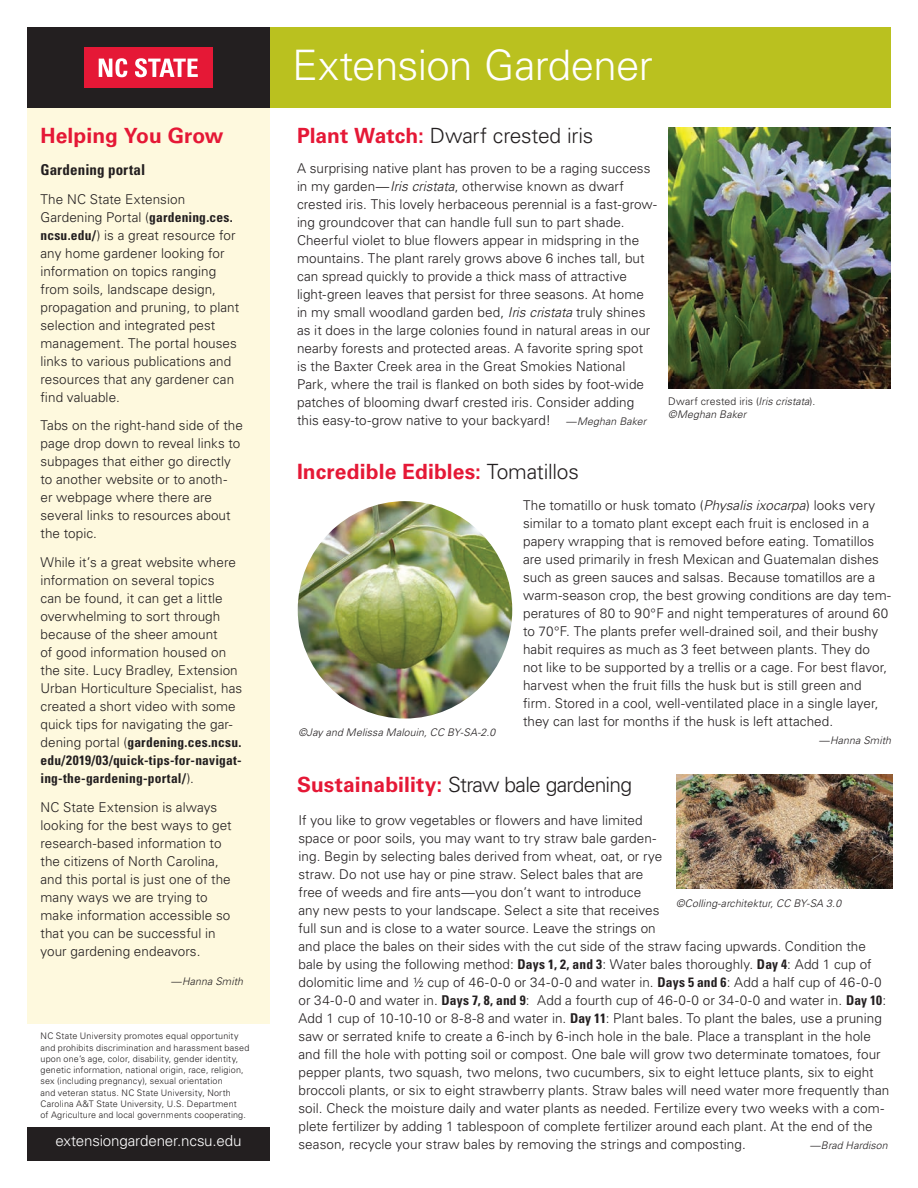
<style>
.page{position:relative;width:918px;height:1188px;background:#fff}
.page>*{position:absolute;margin:0;border:0;box-sizing:border-box;transform-origin:0 0}
.t1{font:300 42px "Univers LT Std";letter-spacing:-.015em;color:#fff}
.t2{font:300 21px "Univers LT Std";letter-spacing:-.025em;color:#231f20}
.t3{font:700 21px "Univers LT Std";letter-spacing:.005em;color:#e51836}
.t4{font:300 15.15px "Univers LT Std";letter-spacing:-.01em;color:#fff}
._2015_Body_Text{font:700 condensed 15px "Univers LT Std";letter-spacing:.01em;color:#231f20}
._2015_Body_Text-2{font:300 13.5px/18px "Univers LT Std";letter-spacing:.005em;color:#231f20}
._2015_Byline{font:italic 300 10.5px/12.6px "Univers LT Std";letter-spacing:.01em;color:#231f20}
._2015_Body_Text-3{font:italic 300 10.5px "Univers LT Std";letter-spacing:.01em;color:#231f20}
._2015_Body_Text-4{font:300 9px/11.2px "Univers LT Std";letter-spacing:.02em;color:#231f20}
.s1{font-weight:700;font-stretch:condensed}
.s2{font-weight:700;color:#e51836}
.s3{font-style:italic}
.s4{font-style:italic;font-size:10.5px}
.s5{font-style:normal}
.s6{font-weight:300;color:#231f20}
</style>
<div class="page">
<div style="left:27px;top:108px;width:243px;height:916px;background:#fef9de"></div>
<div style="left:27px;top:1127px;width:243px;height:34px;background:#231f20"></div>
<div style="left:270px;top:27px;width:621px;height:81px;background:#bac11f"></div>
<div style="left:27px;top:27px;width:243px;height:81px;background:#231f20"></div>
<div style="left:84px;top:48px;width:129px;height:40px;background:#e51836"></div>
<svg style="left:99px;top:58px;width:28px;height:19px"></svg>
<svg style="left:135px;top:58px;width:63px;height:19px"></svg>
<img style="left:668px;top:128px;width:223px;height:260px">
<img style="left:298px;top:501px;width:214px;height:218px">
<img style="left:676px;top:774px;width:216px;height:114px">
<p class="t3" style="left:40px;top:123px;width:185px">Helping You Grow</p>
<p class="_2015_Body_Text" style="left:40px;top:160px;width:106px">Gardening portal</p>
<p class="_2015_Body_Text-2" style="left:40px;top:190px;width:200px">The NC State Extension<br>Gardening Portal (<span class="s1">gardening.ces. ncsu.edu/</span>) is a great resource for any home gardener looking for information on topics ranging from soils, landscape design, propagation and pruning, to plant selection and integrated pest management. The portal houses links to various publications and resources that any gardener can find valuable.</p>
<p class="_2015_Body_Text-2" style="left:40px;top:417px;width:204px">Tabs on the right-hand side of the page drop down to reveal links to subpages that either go directly to another website or to anoth-<br>er webpage where there are several links to resources about the topic.</p>
<p class="_2015_Body_Text-2" style="left:40px;top:553px;width:203px">While it’s a great website where information on several topics<br>can be found, it can get a little overwhelming to sort through because of the sheer amount<br>of good information housed on the site. Lucy Bradley, Extension<br>Urban Horticulture Specialist, has created a short video with some quick tips for navigating the gar&shy;dening portal (<span class="s1">gardening.ces.ncsu. edu/2019/03/quick-tips-for-navigat&shy;ing-the-gardening-portal/</span>).</p>
<p class="_2015_Body_Text-2" style="left:40px;top:798px;width:193px">NC State Extension is always looking for the best ways to get research-based information to the citizens of North Carolina, and this portal is just one of the many ways we are trying to make information accessible so that you can be successful in your gardening endeavors.</p>
<p class="_2015_Byline" style="left:171px;top:975px;width:74px">—Hanna Smith</p>
<p class="_2015_Body_Text-4" style="left:40px;top:1030px;width:210px">NC State University promotes equal opportunity and prohibits discrimination and harassment based upon one’s age, color, disability, gender identity, genetic information, national origin, race, religion, sex (including pregnancy), sexual orientation<br>and veteran status. NC State University, North Carolina A&amp;T State University, U.S. Department<br>of Agriculture and local governments cooperating.</p>
<p class="t4" style="left:56px;top:1132px;width:187px">extensiongardener.ncsu.edu</p>
<p class="t1" style="left:292px;top:40px;width:362px">Extension Gardener</p>
<p class="t2" style="left:297px;top:123px;width:298px"><span class="s2">Plant Watch:</span> Dwarf crested iris</p>
<p class="_2015_Body_Text-2" style="left:297px;top:159px;width:362px">A surprising native plant has proven to be a raging success in my garden—<span class="s3">Iris cristata</span>, otherwise known as dwarf crested iris. This lovely herbaceous perennial is a fast-grow&shy;ing groundcover that can handle full sun to part shade.<br>Cheerful violet to blue flowers appear in midspring in the mountains. The plant rarely grows above 6 inches tall, but can spread quickly to provide a thick mass of attractive light-green leaves that persist for three seasons. At home in my small woodland garden bed, <span class="s3">Iris cristata</span> truly shines as it does in the large colonies found in natural areas in our nearby forests and protected areas. A favorite spring spot<br>is the Baxter Creek area in the Great Smokies National Park, where the trail is flanked on both sides by foot-wide patches of blooming dwarf crested iris. Consider adding this easy-to-grow native to your backyard! <span class="s4">—Meghan Baker</span></p>
<p class="_2015_Byline" style="left:668px;top:395px;width:149px"><span class="s5">Dwarf crested iris (</span>Iris cristata<span class="s5">). </span>©Meghan Baker</p>
<p class="t3" style="left:297px;top:459px;width:283px">Incredible Edibles: <span class="s6">Tomatillos</span></p>
<p class="_2015_Byline" style="left:298px;top:726px;width:198px">©Jay and Melissa Malouin, CC BY-SA-2.0</p>
<p class="_2015_Body_Text-2" style="left:523px;top:496px;width:369px">The tomatillo or husk tomato (<span class="s3">Physalis ixocarpa</span>) looks very similar to a tomato plant except each fruit is enclosed in a papery wrapping that is removed before eating. Tomatillos are used primarily in fresh Mexican and Guatemalan dishes such as green sauces and salsas. Because tomatillos are a warm-season crop, the best growing conditions are day tem&shy;peratures of 80 to 90°F and night temperatures of around 60 to 70°F. The plants prefer well-drained soil, and their bushy habit requires as much as 3 feet between plants. They do not like to be supported by a trellis or a cage. For best flavor, harvest when the fruit fills the husk but is still green and firm. Stored in a cool, well-ventilated place in a single layer, they can last for months if the husk is left attached.</p>
<p class="_2015_Byline" style="left:819px;top:734px;width:74px">—Hanna Smith</p>
<p class="t2" style="left:297px;top:772px;width:337px"><span class="s2">Sustainability:</span> Straw bale gardening</p>
<p class="_2015_Body_Text-2" style="left:298px;top:811px;width:593px">If you like to grow vegetables or flowers and have limited<br>space or poor soils, you may want to try straw bale garden-<br>ing. Begin by selecting bales derived from wheat, oat, or rye<br>straw. Do not use hay or pine straw. Select bales that are<br>free of weeds and fire ants—you don’t want to introduce<br>any new pests to your landscape. Select a site that receives<br>full sun and is close to a water source. Leave the strings on<br>and place the bales on their sides with the cut side of the straw facing upwards. Condition the bale by using the following method: <span class="s1">Days 1, 2, and 3</span>: Water bales thoroughly. <span class="s1">Day 4</span>: Add 1 cup of dolomitic lime and ½ cup of 46-0-0 or 34-0-0 and water in. <span class="s1">Days 5 and 6</span>: Add a half cup of 46-0-0 or 34-0-0 and water in. <span class="s1">Days 7, 8, and 9</span>: Add a fourth cup of 46-0-0 or 34-0-0 and water in. <span class="s1">Day 10</span>:<br>Add 1 cup of 10-10-10 or 8-8-8 and water in. <span class="s1">Day 11</span>: Plant bales. To plant the bales, use a pruning saw or serrated knife to create a 6-inch by 6-inch hole in the bale. Place a transplant in the hole and fill the hole with potting soil or compost. One bale will grow two determinate tomatoes, four pepper plants, two squash, two melons, two cucumbers, six to eight lettuce plants, six to eight broccoli plants, or six to eight strawberry plants. Straw bales will need water more frequently than soil. Check the moisture daily and water plants as needed. Fertilize every two weeks with a com&shy;plete fertilizer by adding 1 tablespoon of complete fertilizer around each plant. At the end of the season, recycle your straw bales by removing the strings and composting.</p>
<p class="_2015_Body_Text-3" style="left:676px;top:897px;width:167px">©Colling-architektur, CC BY-SA 3.0</p>
<p class="_2015_Body_Text-3" style="left:810px;top:1139px;width:79px">—Brad Hardison</p>
</div>
